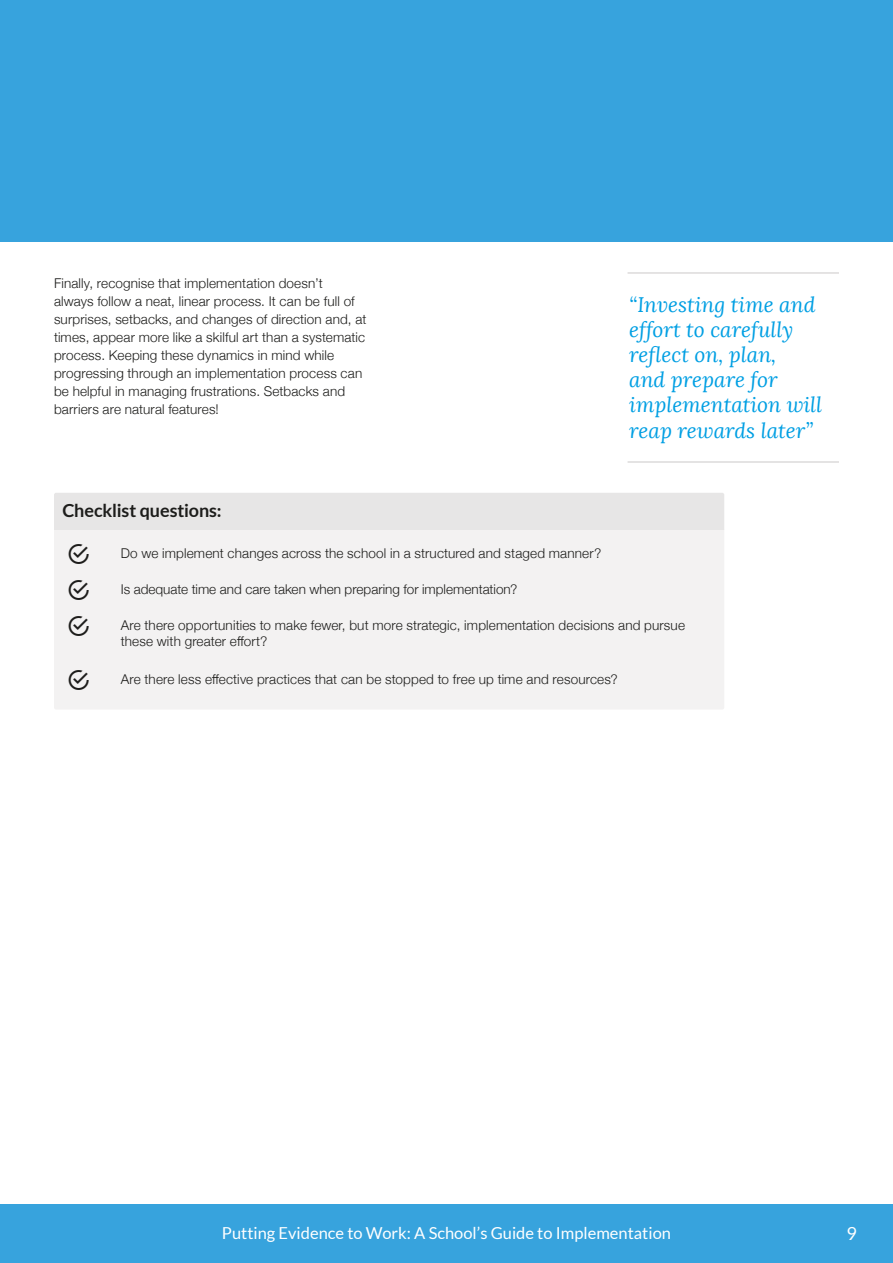
<style>
.page{position:relative;width:893px;height:1263px;background:#fff}
.page>*{position:absolute;margin:0;border:0;box-sizing:border-box;transform-origin:0 0}
.t1{font:italic 21px/25.2px "Lora";color:#009fe3}
.t2{font:700 18px "Lato";letter-spacing:-.005em;color:#1d1d1b}
.t3{font:18px "Lato";color:#fff}
.t4{font:16.5px "Lato";color:#fff}
.t5{font:300 13.5px/18px "Helvetica Neue";letter-spacing:.01em;color:#1d1d1b}
</style>
<div class="page">
<div style="left:0;top:1205px;width:893px;height:58px;background:#37a3dd"></div>
<div style="left:0;top:0;width:893px;height:242px;background:#37a3dd"></div>
<div style="left:54px;top:530px;width:670px;height:179px;background:#f3f2f2"></div>
<div style="left:54px;top:493px;width:670px;height:37px;background:#e7e6e6"></div>
<hr style="left:628px;top:273px;width:211px;height:1px;background:#cbc8c8">
<hr style="left:628px;top:462px;width:211px;height:1px;background:#cbc8c8">
<svg style="left:69px;top:543px;width:20px;height:20px"></svg>
<svg style="left:69px;top:579px;width:20px;height:20px"></svg>
<svg style="left:69px;top:615px;width:20px;height:20px"></svg>
<svg style="left:69px;top:669px;width:20px;height:20px"></svg>
<p class="t5" style="left:54px;top:273px;width:314px">Finally, recognise that implementation doesn’t<br>always follow a neat, linear process. It can be full of surprises, setbacks, and changes of direction and, at times, appear more like a skilful art than a systematic process. Keeping these dynamics in mind while progressing through an implementation process can be helpful in managing frustrations. Setbacks and barriers are natural features!</p>
<h2 class="t2" style="left:63px;top:500px;width:161px">Checklist questions:</h2>
<h1 class="t1" style="left:629px;top:292px;width:194px">“Investing time and effort to carefully reflect on, plan,<br>and prepare for implementation will reap rewards later”</h1>
<p class="t5" style="left:121px;top:543px;width:482px">Do we implement changes across the school in a structured and staged manner?</p>
<p class="t5" style="left:121px;top:579px;width:398px">Is adequate time and care taken when preparing for implementation?</p>
<p class="t5" style="left:121px;top:616px;width:566px;line-height:16.2px">Are there opportunities to make fewer, but more strategic, implementation decisions and pursue these with greater effort?</p>
<p class="t5" style="left:121px;top:669px;width:499px">Are there less effective practices that can be stopped to free up time and resources?</p>
<p class="t4" style="left:222px;top:1224px;width:451px">Putting Evidence to Work: A School’s Guide to Implementation</p>
<h2 class="t3" style="left:846px;top:1224px;width:12px">9</h2>
</div>
